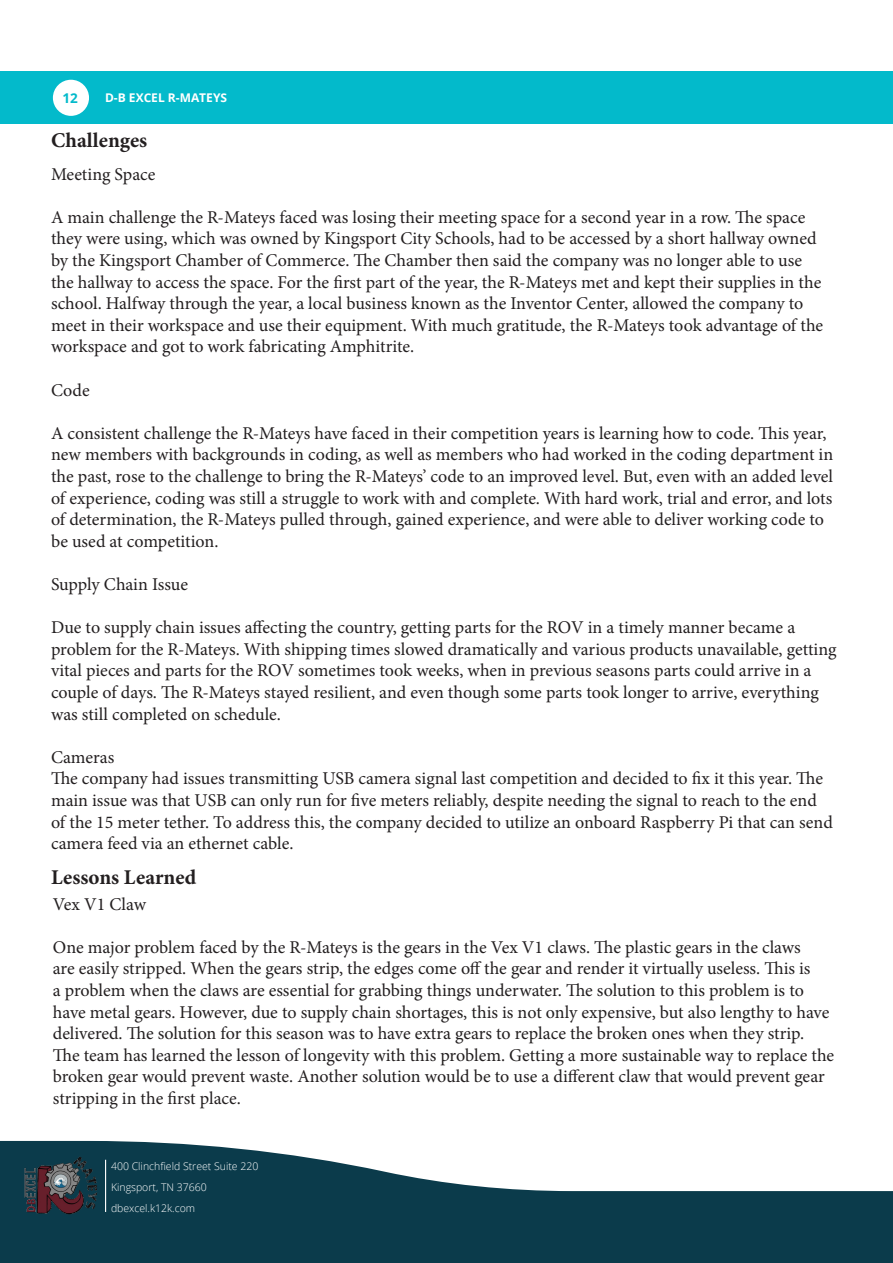
<style>
.page{position:relative;width:893px;height:1263px;background:#fff}
.page>*{position:absolute;margin:0;border:0;box-sizing:border-box;transform-origin:0 0}
.Real_Subsection_Head{font:700 21px "Minion Pro";color:#231f20}
.t1{font:18px/21.6px "Minion Pro";letter-spacing:-.005em;color:#231f20}
.t2{font:700 13.5px "Open Sans";color:#03bacb}
.t3{font:700 12px "Open Sans";color:#fff}
.t4{font:300 10.5px/21px "Open Sans";color:#fff}
</style>
<div class="page">
<svg style="left:0;top:1141px;width:893px;height:122px;fill:#0b3b4b"></svg>
<img style="left:10px;top:1142px;width:99px;height:98px">
<div style="left:0;top:71px;width:893px;height:52px;background:#03bacb"></div>
<hr style="left:105px;top:1160px;width:1px;height:52px;background:#fff">
<div style="left:53px;top:80px;width:36px;height:36px;background:#fff;border-radius:50%"></div>
<p class="t2" style="left:62px;top:89px;width:17px">12</p>
<p class="t3" style="left:105px;top:90px;width:124px">D-B EXCEL R-MATEYS</p>
<p class="Real_Subsection_Head" style="left:51px;top:125px;width:98px">Challenges</p>
<p class="t1" style="left:51px;top:163px;width:106px">Meeting Space</p>
<p class="t1" style="left:51px;top:206px;width:774px">A main challenge the R-Mateys faced was losing their meeting space for a second year in a row. The space they were using, which was owned by Kingsport City Schools, had to be accessed by a short hallway owned by the Kingsport Chamber of Commerce. The Chamber then said the company was no longer able to use the hallway to access the space. For the first part of the year, the R-Mateys met and kept their supplies in the school. Halfway through the year, a local business known as the Inventor Center, allowed the company to meet in their workspace and use their equipment. With much gratitude, the R-Mateys took advantage of the workspace and got to work fabricating Amphitrite.</p>
<p class="t1" style="left:51px;top:379px;width:40px">Code</p>
<p class="t1" style="left:51px;top:422px;width:784px">A consistent challenge the R-Mateys have faced in their competition years is learning how to code. This year, new members with backgrounds in coding, as well as members who had worked in the coding department in the past, rose to the challenge to bring the R-Mateys’ code to an improved level. But, even with an added level of experience, coding was still a struggle to work with and complete. With hard work, trial and error, and lots of determination, the R-Mateys pulled through, gained experience, and were able to deliver working code to be used at competition.</p>
<p class="t1" style="left:51px;top:573px;width:139px">Supply Chain Issue</p>
<p class="t1" style="left:51px;top:617px;width:787px">Due to supply chain issues affecting the country, getting parts for the ROV in a timely manner became a problem for the R-Mateys. With shipping times slowed dramatically and various products unavailable, getting vital pieces and parts for the ROV sometimes took weeks, when in previous seasons parts could arrive in a couple of days. The R-Mateys stayed resilient, and even though some parts took longer to arrive, everything was still completed on schedule.</p>
<p class="t1" style="left:51px;top:746px;width:65px">Cameras</p>
<p class="t1" style="left:51px;top:768px;width:783px">The company had issues transmitting USB camera signal last competition and decided to fix it this year. The main issue was that USB can only run for five meters reliably, despite needing the signal to reach to the end of the 15 meter tether. To address this, the company decided to utilize an onboard Raspberry Pi that can send camera feed via an ethernet cable.</p>
<p class="Real_Subsection_Head" style="left:51px;top:862px;width:147px">Lessons Learned</p>
<p class="t1" style="left:53px;top:893px;width:95px">Vex V1 Claw</p>
<p class="t1" style="left:53px;top:936px;width:783px">One major problem faced by the R-Mateys is the gears in the Vex V1 claws. The plastic gears in the claws<br>are easily stripped. When the gears strip, the edges come off the gear and render it virtually useless. This is<br>a problem when the claws are essential for grabbing things underwater. The solution to this problem is to have metal gears. However, due to supply chain shortages, this is not only expensive, but also lengthy to have delivered. The solution for this season was to have extra gears to replace the broken ones when they strip.<br>The team has learned the lesson of longevity with this problem. Getting a more sustainable way to replace the broken gear would prevent waste. Another solution would be to use a different claw that would prevent gear stripping in the first place.</p>
<p class="t4" style="left:111px;top:1155px;width:149px">400 Clinchfield Street Suite 220<br>Kingsport, TN 37660 dbexcel.k12k.com</p>
</div>
